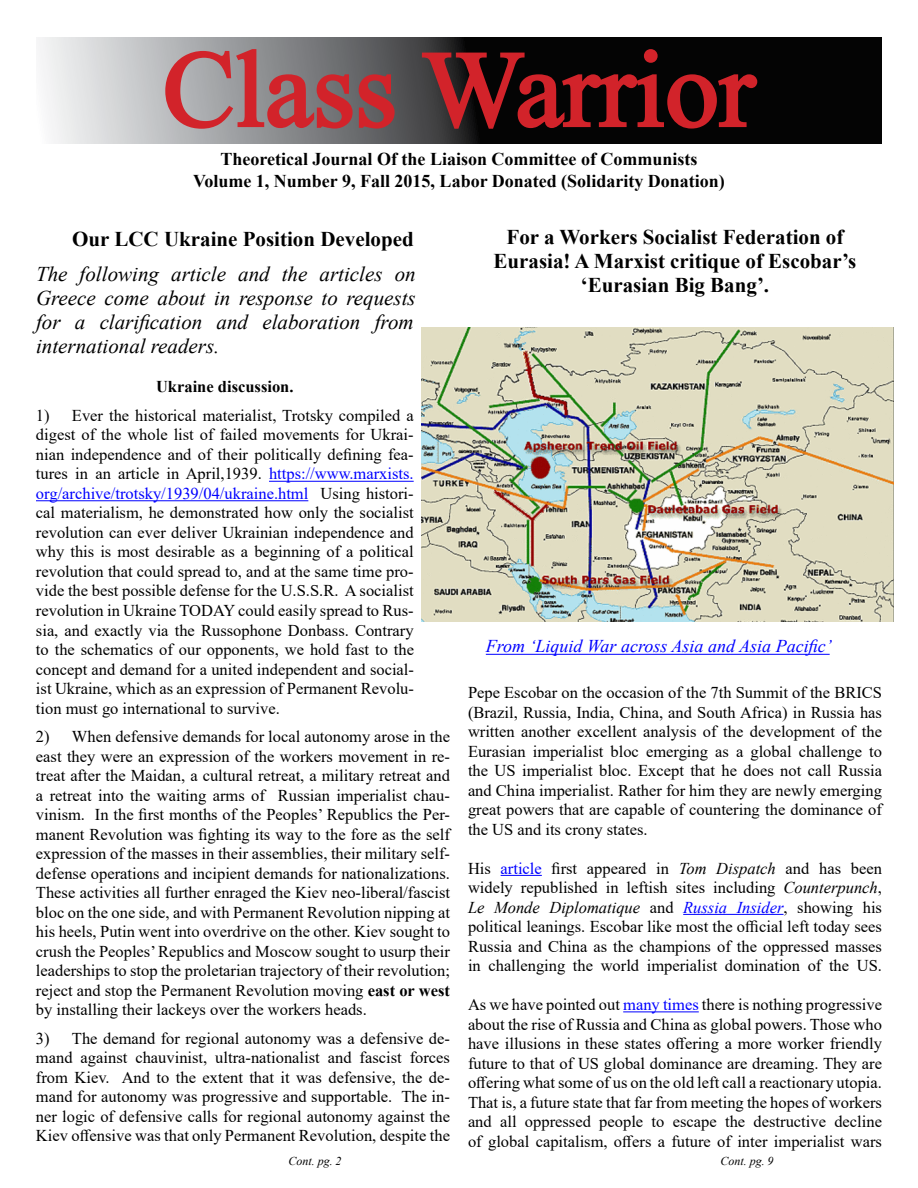
<style>
.page{position:relative;width:918px;height:1188px;background:#fff}
.page>*{position:absolute;margin:0;border:0;box-sizing:border-box;transform-origin:0 0}
.t1{font:108px "Times New Roman";color:#d2232a}
.t2{font:italic 21px/24px "Times New Roman";color:#000;text-align:justify}
.t3{font:700 21px/24px "Times New Roman";color:#000;text-align:center}
.t4{font:700 18px/21.6px "Times New Roman";color:#000;text-align:center}
.t5{font:italic 18px "Times New Roman";color:#00f}
.t6{font:16.5px/19.5px "Times New Roman";color:#000;text-align:justify}
.t7{font:700 16.5px "Times New Roman";color:#000}
.t8{font:italic 12px "Times New Roman";color:#000}
.s1{color:#00f}
.s2{font-weight:700}
.s3{font-style:italic}
.s4{font-style:italic;color:#00f}
</style>
<div class="page">
<svg style="left:38px;top:38px;width:844px;height:105px;background:#5f6061"></svg>
<svg style="left:164px;top:47px;width:232px;height:83px;background:#987478"></svg>
<svg style="left:420px;top:47px;width:340px;height:84px;background:#330f11"></svg>
<hr style="left:269px;top:481px;width:145px;height:1px;background:#00f">
<hr style="left:36px;top:500px;width:272px;height:1px;background:#00f">
<hr style="left:501px;top:875px;width:41px;height:1px;background:#00f">
<hr style="left:683px;top:914px;width:101px;height:1px;background:#00f">
<hr style="left:623px;top:1011px;width:76px;height:1px;background:#00f">
<img style="left:421px;top:327px;width:473px;height:295px">
<hr style="left:486px;top:654px;width:344px;height:1px;background:#00f">
<h1 class="t1" style="left:163px;top:13px;width:594px">Class Warrior</h1>
<p class="t4" style="left:193px;top:148px;width:533px">Theoretical Journal Of the Liaison Committee of Communists<br>Volume 1, Number 9, Fall 2015, Labor Donated (Solidarity Donation)</p>
<p class="t3" style="left:494px;top:225px;width:364px">For a Workers Socialist Federation of<br>Eurasia! A Marxist critique of Escobar’s ‘Eurasian Big Bang’.</p>
<p class="t3" style="left:72px;top:226px;width:343px">Our LCC Ukraine Position Developed</p>
<p class="t2" style="left:36px;top:262px;width:381px">The following article and the articles on Greece come about in response to requests for a clarification and elaboration from international readers.</p>
<p class="t7" style="left:156px;top:375px;width:139px">Ukraine discussion.</p>
<p class="t6" style="left:36px;top:405px;width:380px">1) Ever the historical materialist, Trotsky compiled a digest of the whole list of failed movements for Ukrai&shy;nian independence and of their politically defining fea&shy;tures in an article in April,1939. <span class="s1">https://www.marxists. org/archive/trotsky/1939/04/ukraine.html</span> Using histori&shy;cal materialism, he demonstrated how only the socialist revolution can ever deliver Ukrainian independence and why this is most desirable as a beginning of a political revolution that could spread to, and at the same time pro&shy;vide the best possible defense for the U.S.S.R. A socialist revolution in Ukraine TODAY could easily spread to Rus&shy;sia, and exactly via the Russophone Donbass. Contrary to the schematics of our opponents, we hold fast to the concept and demand for a united independent and social&shy;ist Ukraine, which as an expression of Permanent Revolu&shy;tion must go international to survive.</p>
<p class="t6" style="left:36px;top:726px;width:416px">2) When defensive demands for local autonomy arose in the east they were an expression of the workers movement in re&shy;treat after the Maidan, a cultural retreat, a military retreat and a retreat into the waiting arms of Russian imperialist chau&shy;vinism. In the first months of the Peoples’ Republics the Per&shy;manent Revolution was fighting its way to the fore as the self expression of the masses in their assemblies, their military self&shy;defense operations and incipient demands for nationalizations.<br>These activities all further enraged the Kiev neo-liberal/fascist bloc on the one side, and with Permanent Revolution nipping at his heels, Putin went into overdrive on the other. Kiev sought to crush the Peoples’ Republics and Moscow sought to usurp their leaderships to stop the proletarian trajectory of their revolution; reject and stop the Permanent Revolution moving <span class="s2">east or west </span>by installing their lackeys over the workers heads.</p>
<p class="t6" style="left:36px;top:1028px;width:416px">3) The demand for regional autonomy was a defensive de&shy;mand against chauvinist, ultra-nationalist and fascist forces from Kiev. And to the extent that it was defensive, the de&shy;mand for autonomy was progressive and supportable. The in&shy;ner logic of defensive calls for regional autonomy against the Kiev offensive was that only Permanent Revolution, despite the</p>
<p class="t5" style="left:486px;top:634px;width:347px">From ‘Liquid War across Asia and Asia Pacific’</p>
<p class="t6" style="left:468px;top:682px;width:416px">Pepe Escobar on the occasion of the 7th Summit of the BRICS (Brazil, Russia, India, China, and South Africa) in Russia has written another excellent analysis of the development of the Eurasian imperialist bloc emerging as a global challenge to the US imperialist bloc. Except that he does not call Russia and China imperialist. Rather for him they are newly emerging great powers that are capable of countering the dominance of the US and its crony states.</p>
<p class="t6" style="left:468px;top:858px;width:416px">His <span class="s1">article</span> first appeared in <span class="s3">Tom Dispatch</span> and has been widely republished in leftish sites including <span class="s3">Counterpunch</span>, <span class="s3">Le Monde Diplomatique</span> and <span class="s4">Russia Insider</span>, showing his political leanings. Escobar like most the official left today sees Russia and China as the champions of the oppressed masses in challenging the world imperialist domination of the US.</p>
<p class="t6" style="left:468px;top:994px;width:416px">As we have pointed out <span class="s1">many times</span> there is nothing progressive about the rise of Russia and China as global powers. Those who have illusions in these states offering a more worker friendly future to that of US global dominance are dreaming. They are offering what some of us on the old left call a reactionary utopia.<br>That is, a future state that far from meeting the hopes of workers and all oppressed people to escape the destructive decline of global capitalism, offers a future of inter imperialist wars</p>
<p class="t8" style="left:289px;top:1153px;width:54px">Cont. pg. 2</p>
<p class="t8" style="left:721px;top:1153px;width:54px">Cont. pg. 9</p>
</div>
